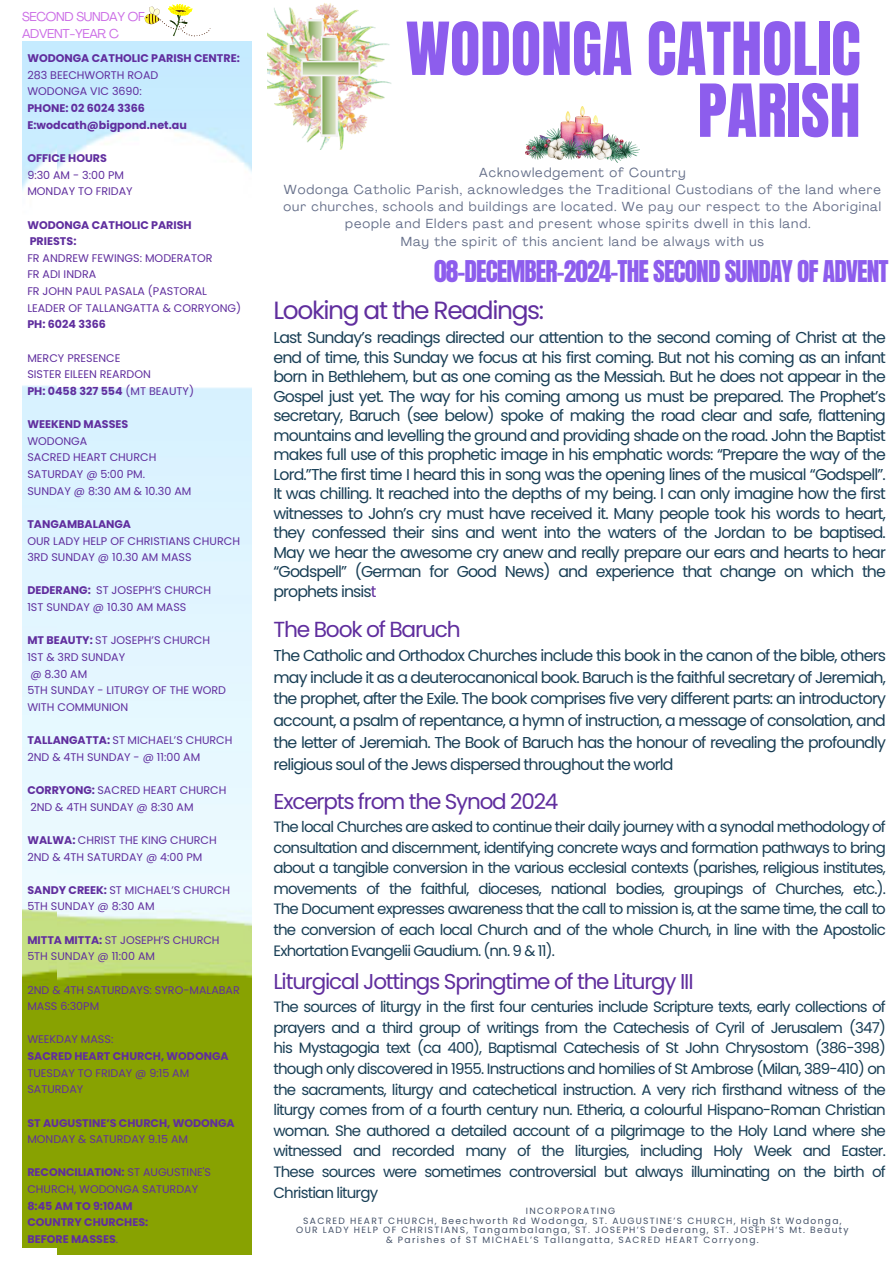
<style>
.page{position:relative;width:894px;height:1264px;background:#fff}
.page>*{position:absolute;margin:0;border:0;box-sizing:border-box;transform-origin:0 0}
.t1{font:62.1px/61.8px "Anton";color:#8d5ded;text-align:right}
.t2{font:25.5px "Anton";letter-spacing:-.035em;color:#8d5ded}
.t3{font:24.9px "Poppins";letter-spacing:-.055em;color:#602e9e}
.t4{font:21.75px "Poppins";letter-spacing:-.055em;color:#602e9e}
.t5{font:21.45px "Poppins";letter-spacing:-.055em;color:#602e9e}
.t6{font:15.75px/19.5px "Poppins";letter-spacing:-.055em;color:#193f56;text-align:justify}
.t7{font:15px/20.5px "Poppins";letter-spacing:-.055em;color:#193f56;text-align:justify}
.t8{font:12.9px "Agrandir";letter-spacing:.07em;color:#646e89}
.t9{font:12.75px/17px "Agrandir";letter-spacing:-.025em;color:#cb6ce6}
.t10{font:11.1px/16.6px "Poppins";color:#602e9e}
.t11{font:700 11.1px/16.6px "Poppins";color:#602e9e}
.t12{font:9.15px "Poppins";letter-spacing:.15em;color:#455369}
.s1{font-weight:700}
.s2{font-weight:400}
.s3{color:#602e9e}
</style>
<div class="page">
<img style="left:22px;top:42px;width:36px;height:1204px">
<img style="left:58px;top:42px;width:193px;height:1212px">
<img style="left:267px;top:3px;width:125px;height:146px">
<svg style="left:142px;top:3px;width:70px;height:44px"></svg>
<img style="left:525px;top:106px;width:114px;height:56px">
<p class="t9" style="left:22px;top:10px;width:124px">SECOND SUNDAY OF<br>ADVENT-YEAR C</p>
<p class="t11" style="left:27px;top:50px;width:214px">WODONGA CATHOLIC PARISH CENTRE:</p>
<p class="t10" style="left:27px;top:67px;width:132px">283 BEECHWORTH ROAD<br>WODONGA VIC 3690:</p>
<p class="t11" style="left:27px;top:100px;width:161px">PHONE: 02 6024 3366<br>E:wodcath@bigpond.net.au</p>
<p class="t11" style="left:27px;top:150px;width:81px">OFFICE HOURS</p>
<p class="t10" style="left:27px;top:166px;width:107px">9:30 AM - 3:00 PM<br>MONDAY TO FRIDAY</p>
<p class="t11" style="left:27px;top:216px;width:166px">WODONGA CATHOLIC PARISH<br>PRIESTS:</p>
<p class="t10" style="left:27px;top:249px;width:215px">FR ANDREW FEWINGS: MODERATOR<br>FR ADI INDRA<br>FR JOHN PAUL PASALA (PASTORAL<br>LEADER OF TALLANGATTA &amp; CORRYONG)</p>
<p class="t11" style="left:27px;top:316px;width:80px">PH: 6024 3366</p>
<p class="t10" style="left:27px;top:349px;width:168px">MERCY PRESENCE<br>SISTER EILEEN REARDON<br><span class="s1">PH: 0458 327 554</span> (MT BEAUTY)</p>
<p class="t11" style="left:27px;top:416px;width:102px">WEEKEND MASSES</p>
<p class="t10" style="left:27px;top:432px;width:165px">WODONGA<br>SACRED HEART CHURCH<br>SATURDAY @ 5:00 PM.<br>SUNDAY @ 8:30 AM &amp; 10.30 AM</p>
<p class="t11" style="left:27px;top:515px;width:105px">TANGAMBALANGA</p>
<p class="t10" style="left:27px;top:532px;width:214px">OUR LADY HELP OF CHRISTIANS CHURCH<br>3RD SUNDAY @ 10.30 AM MASS</p>
<p class="t10" style="left:27px;top:582px;width:185px"><span class="s1">DEDERANG:</span> ST JOSEPH’S CHURCH<br>1ST SUNDAY @ 10.30 AM MASS</p>
<p class="t10" style="left:27px;top:632px;width:200px"><span class="s1">MT BEAUTY:</span> ST JOSEPH’S CHURCH<br>1ST &amp; 3RD SUNDAY<br>@ 8.30 AM<br>5TH SUNDAY - LITURGY OF THE WORD<br>WITH COMMUNION</p>
<p class="t10" style="left:27px;top:732px;width:207px"><span class="s1">TALLANGATTA:</span> ST MICHAEL’S CHURCH<br>2ND &amp; 4TH SUNDAY - @ 11:00 AM</p>
<p class="t10" style="left:27px;top:781px;width:200px"><span class="s1">CORRYONG:</span> SACRED HEART CHURCH<br>2ND &amp; 4TH SUNDAY @ 8:30 AM</p>
<p class="t10" style="left:27px;top:831px;width:191px"><span class="s1">WALWA:</span> CHRIST THE KING CHURCH<br>2ND &amp; 4TH SATURDAY @ 4:00 PM</p>
<p class="t10" style="left:27px;top:881px;width:204px"><span class="s1">SANDY CREEK:</span> ST MICHAEL’S CHURCH<br>5TH SUNDAY @ 8:30 AM</p>
<p class="t10" style="left:27px;top:931px;width:194px"><span class="s1">MITTA MITTA:</span> ST JOSEPH’S CHURCH<br>5TH SUNDAY @ 11:00 AM</p>
<p class="t10" style="left:27px;top:981px;width:214px">2ND &amp; 4TH SATURDAYS: SYRO-MALABAR<br>MASS 6:30PM</p>
<p class="t10" style="left:27px;top:1031px;width:87px">WEEKDAY MASS:</p>
<p class="t11" style="left:27px;top:1047px;width:203px">SACRED HEART CHURCH, WODONGA</p>
<p class="t10" style="left:27px;top:1064px;width:163px">TUESDAY TO FRIDAY @ 9:15 AM<br>SATURDAY</p>
<p class="t11" style="left:27px;top:1114px;width:209px">ST AUGUSTINE’S CHURCH, WODONGA</p>
<p class="t10" style="left:27px;top:1130px;width:162px">MONDAY &amp; SATURDAY 9.15 AM</p>
<p class="t10" style="left:27px;top:1164px;width:185px"><span class="s1">RECONCILIATION:</span> ST AUGUSTINE'S<br>CHURCH, WODONGA SATURDAY</p>
<p class="t11" style="left:27px;top:1197px;width:122px">8:45 AM TO 9:10AM<br>COUNTRY CHURCHES:<br>BEFORE MASSES<span class="s2">.</span></p>
<h3 class="t1" style="left:405px;top:19px;width:456px">WODONGA CATHOLIC<br>PARISH</h3>
<h3 class="t8" style="left:479px;top:167px;width:208px">Acknowledgement of Country</h3>
<h3 class="t8" style="left:284px;top:184px;width:598px">Wodonga Catholic Parish, acknowledges the Traditional Custodians of the land where</h3>
<h3 class="t8" style="left:283px;top:201px;width:599px">our churches, schools and buildings are located. We pay our respect to the Aboriginal</h3>
<h3 class="t8" style="left:345px;top:219px;width:467px">people and Elders past and present whose spirits dwell in this land.</h3>
<h3 class="t8" style="left:401px;top:236px;width:364px">May the spirit of this ancient land be always with us</h3>
<h3 class="t2" style="left:434px;top:253px;width:456px">08-DECEMBER-2024-THE SECOND SUNDAY OF ADVENT</h3>
<p class="t3" style="left:273px;top:293px;width:272px">Looking at the Readings:</p>
<p class="t6" style="left:273px;top:328px;width:613px">Last Sunday’s readings directed our attention to the second coming of Christ at the end of time, this Sunday we focus at his first coming. But not his coming as an infant born in Bethlehem, but as one coming as the Messiah. But he does not appear in the Gospel just yet. The way for his coming among us must be prepared. The Prophet’s secretary, Baruch (see below) spoke of making the road clear and safe, flattening mountains and levelling the ground and providing shade on the road. John the Baptist makes full use of this prophetic image in his emphatic words: “Prepare the way of the Lord.”The first time I heard this in song was the opening lines of the musical “Godspell”.<br>It was chilling. It reached into the depths of my being. I can only imagine how the first witnesses to John’s cry must have received it. Many people took his words to heart, they confessed their sins and went into the waters of the Jordan to be baptised.<br>May we hear the awesome cry anew and really prepare our ears and hearts to hear “Godspell” (German for Good News) and experience that change on which the prophets insis<span class="s3">t</span></p>
<p class="t4" style="left:273px;top:614px;width:189px">The Book of Baruch</p>
<p class="t6" style="left:273px;top:644px;width:613px;line-height:21.8px">The Catholic and Orthodox Churches include this book in the canon of the bible, others may include it as a deuterocanonical book. Baruch is the faithful secretary of Jeremiah, the prophet, after the Exile. The book comprises five very different parts: an introductory account, a psalm of repentance, a hymn of instruction, a message of consolation, and the letter of Jeremiah. The Book of Baruch has the honour of revealing the profoundly religious soul of the Jews dispersed throughout the world</p>
<h4 class="t5" style="left:273px;top:786px;width:286px">Excerpts from the Synod 2024</h4>
<h4 class="t7" style="left:273px;top:816px;width:613px">The local Churches are asked to continue their daily journey with a synodal methodology of consultation and discernment, identifying concrete ways and formation pathways to bring about a tangible conversion in the various ecclesial contexts (parishes, religious institutes, movements of the faithful, dioceses, national bodies, groupings of Churches, etc.).<br>The Document expresses awareness that the call to mission is, at the same time, the call to the conversion of each local Church and of the whole Church, in line with the Apostolic Exhortation Evangelii Gaudium. (nn. 9 &amp; 11).</h4>
<p class="t5" style="left:273px;top:966px;width:421px">Liturgical Jottings Springtime of the Liturgy III</p>
<p class="t7" style="left:273px;top:996px;width:613px">The sources of liturgy in the first four centuries include Scripture texts, early collections of prayers and a third group of writings from the Catechesis of Cyril of Jerusalem (347) his Mystagogia text (ca 400), Baptismal Catechesis of St John Chrysostom (386-398) though only discovered in 1955. Instructions and homilies of St Ambrose (Milan, 389-410) on the sacraments, liturgy and catechetical instruction. A very rich firsthand witness of the liturgy comes from of a fourth century nun. Etheria, a colourful Hispano-Roman Christian woman. She authored a detailed account of a pilgrimage to the Holy Land where she witnessed and recorded many of the liturgies, including Holy Week and Easter.<br>These sources were sometimes controversial but always illuminating on the birth of Christian liturgy</p>
<p class="t12" style="left:525px;top:1203px;width:91px">INCORPORATING</p>
<h1 class="t12" style="left:303px;top:1213px;width:540px">SACRED HEART CHURCH, Beechworth Rd Wodonga, ST. AUGUSTINE’S CHURCH, High St Wodonga,</h1>
<p class="t12" style="left:296px;top:1223px;width:553px">OUR LADY HELP OF CHRISTIANS, Tangambalanga, ST. JOSEPH’S Dederang, ST. JOSEPH’S Mt. Beauty</p>
<h2 class="t12" style="left:386px;top:1233px;width:374px">&amp; Parishes of ST MICHAEL’S Tallangatta, SACRED HEART Corryong.</h2>
</div>
